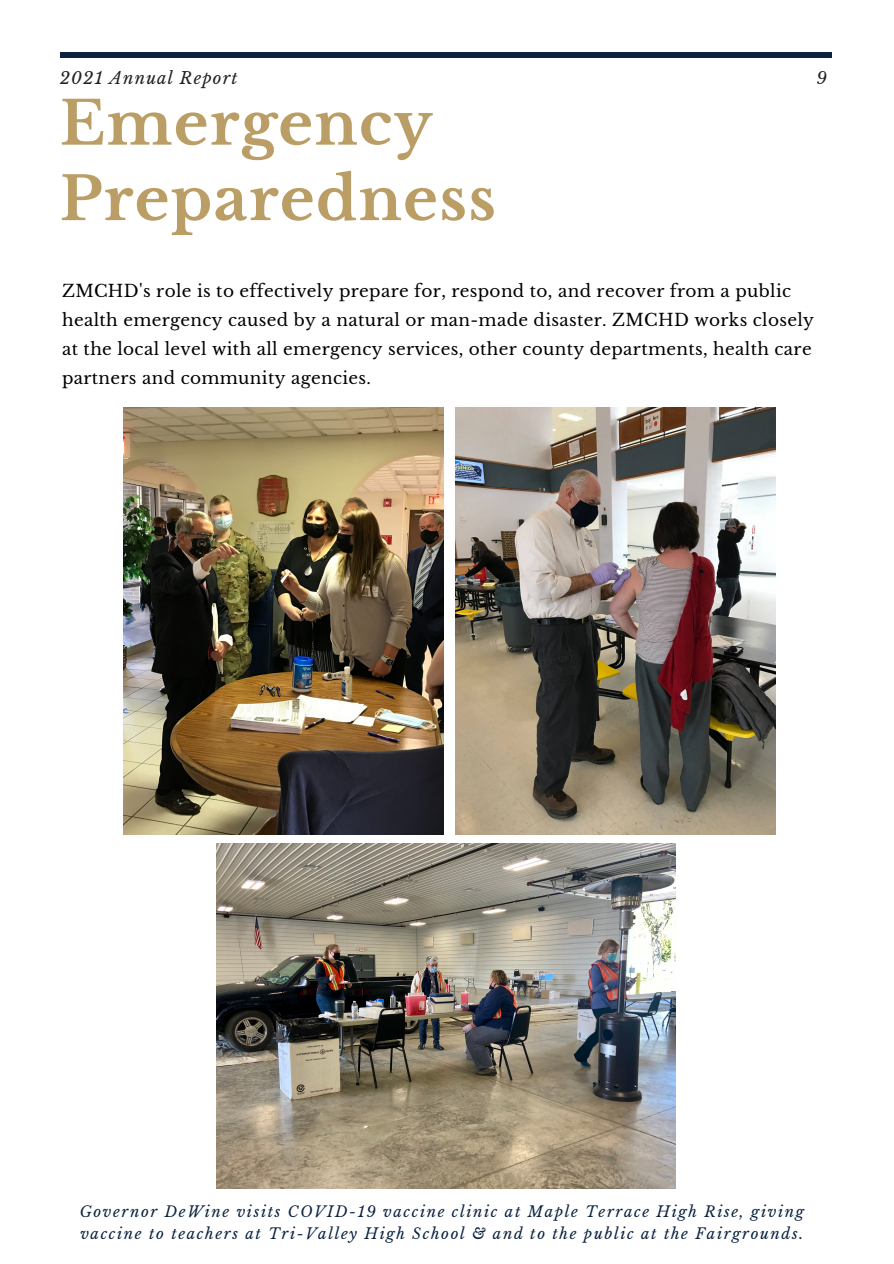
<style>
.page{position:relative;width:894px;height:1264px;background:#fff}
.page>*{position:absolute;margin:0;border:0;box-sizing:border-box;transform-origin:0 0}
.t1{font:700 59.55px/75.4px "Libre Baskerville";letter-spacing:.02em;color:#ba9e66}
.t2{font:16.8px/29.2px "Libre Baskerville";letter-spacing:.02em;color:#000}
.t3{font:italic 16.5px "Libre Baskerville";letter-spacing:.07em;color:#222}
.t4{font:italic 14.85px/22.5px "Libre Baskerville";letter-spacing:.11em;color:#0c2340}
</style>
<div class="page">
<hr style="left:60px;top:53px;width:771px;height:4px;background:#0c2340">
<img style="left:455px;top:407px;width:320px;height:427px">
<img style="left:216px;top:843px;width:459px;height:344px">
<img style="left:123px;top:407px;width:320px;height:427px">
<p class="t3" style="left:60px;top:68px;width:179px">2021 Annual Report</p>
<p class="t3" style="left:816px;top:68px;width:12px">9</p>
<p class="t1" style="left:60px;top:86px;width:437px">Emergency<br>Preparedness</p>
<p class="t2" style="left:62px;top:276px;width:753px">ZMCHD's role is to effectively prepare for, respond to, and recover from a public health emergency caused by a natural or man-made disaster. ZMCHD works closely at the local level with all emergency services, other county departments, health care partners and community agencies.</p>
<p class="t4" style="left:80px;top:1200px;width:725px">Governor DeWine visits COVID-19 vaccine clinic at Maple Terrace High Rise, giving vaccine to teachers at Tri-Valley High School &amp; and to the public at the Fairgrounds.</p>
</div>
